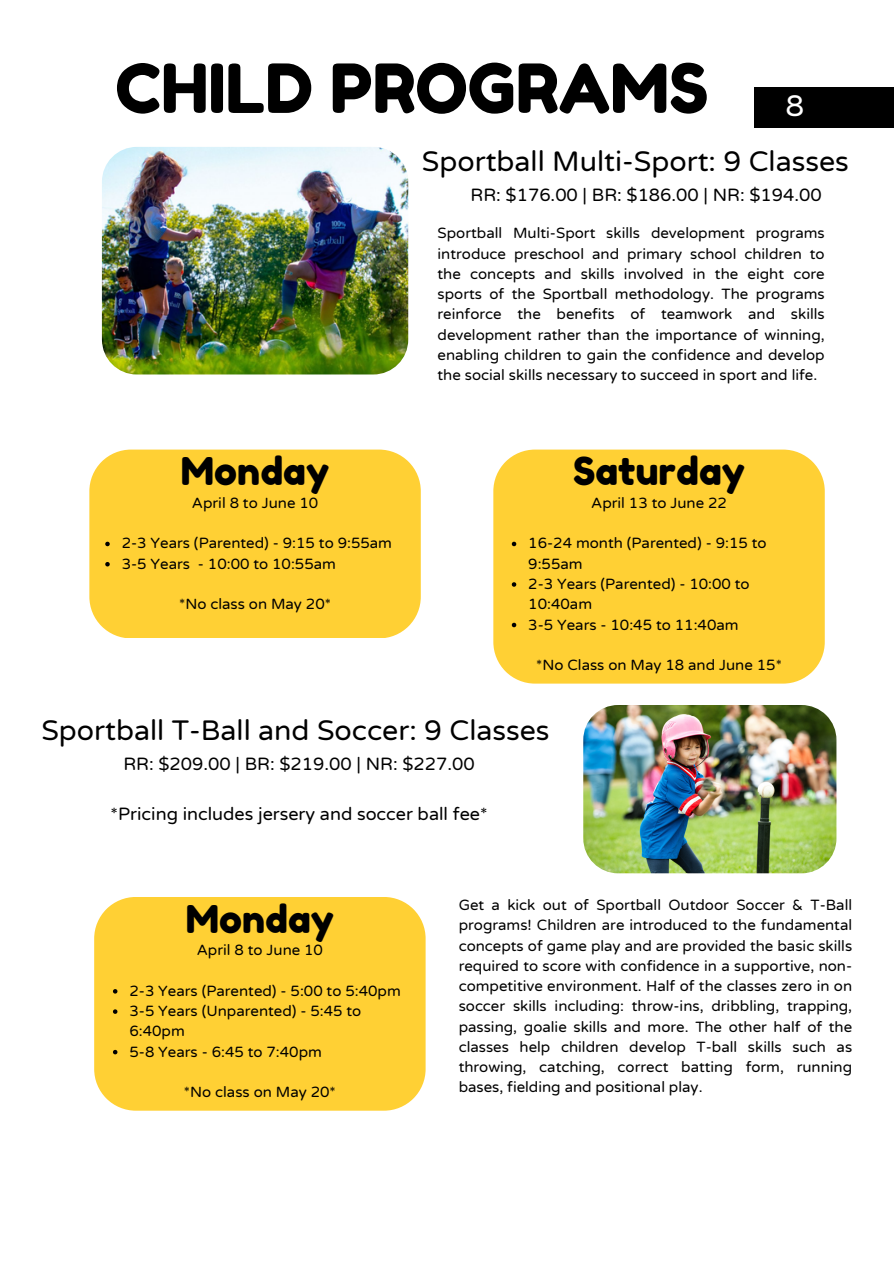
<style>
.page{position:relative;width:894px;height:1264px;background:#fff}
.page>*{position:absolute;margin:0;border:0;box-sizing:border-box;transform-origin:0 0}
.t1{font:67.5px "Fredoka One";color:#000}
.t2{font:38.25px "Fredoka One";color:#000}
.t3{font:30px "Varela Round";color:#fff}
.t4{font:28.5px "Varela Round";color:#000}
.t5{font:18px "Varela Round";color:#000}
.t6{font:15px/20.2px "Varela Round";color:#000}
</style>
<div class="page">
<div style="left:754px;top:87px;width:139px;height:40px;background:#000"></div>
<div style="left:493px;top:449px;width:331px;height:234px;background:#ffd034"></div>
<img style="left:102px;top:147px;width:306px;height:227px;border-radius:35px">
<img style="left:583px;top:705px;width:253px;height:168px">
<svg style="left:511px;top:541px;width:5px;height:5px"></svg>
<svg style="left:511px;top:582px;width:5px;height:4px"></svg>
<svg style="left:511px;top:622px;width:5px;height:5px"></svg>
<div style="left:89px;top:449px;width:331px;height:189px;background:#ffd034"></div>
<svg style="left:105px;top:541px;width:5px;height:5px"></svg>
<svg style="left:105px;top:562px;width:5px;height:4px"></svg>
<div style="left:94px;top:897px;width:331px;height:213px;background:#ffd034"></div>
<svg style="left:113px;top:989px;width:4px;height:4px"></svg>
<svg style="left:113px;top:1009px;width:4px;height:4px"></svg>
<svg style="left:113px;top:1049px;width:4px;height:5px"></svg>
<h1 class="t1" style="left:115px;top:47px;width:594px">CHILD PROGRAMS</h1>
<h3 class="t3" style="left:785px;top:88px;width:20px">8</h3>
<h3 class="t4" style="left:422px;top:145px;width:428px">Sportball Multi-Sport: 9 Classes</h3>
<p class="t5" style="left:470px;top:185px;width:352px">RR: $176.00 | BR: $186.00 | NR: $194.00</p>
<p class="t6" style="left:437px;top:223px;width:388px;text-align:justify">Sportball Multi-Sport skills development programs introduce preschool and primary school children to the concepts and skills involved in the eight core sports of the Sportball methodology. The programs reinforce the benefits of teamwork and skills development rather than the importance of winning, enabling children to gain the confidence and develop the social skills necessary to succeed in sport and life.</p>
<h2 class="t2" style="left:181px;top:448px;width:150px">Monday</h2>
<h2 class="t2" style="left:573px;top:448px;width:173px">Saturday</h2>
<p class="t6" style="left:192px;top:493px;width:128px">April 8 to June 10</p>
<p class="t6" style="left:122px;top:533px;width:272px">2-3 Years (Parented) - 9:15 to 9:55am<br>3-5 Years - 10:00 to 10:55am</p>
<p class="t6" style="left:179px;top:594px;width:153px">*No class on May 20*</p>
<p class="t6" style="left:591px;top:493px;width:137px">April 13 to June 22</p>
<p class="t6" style="left:528px;top:533px;width:240px">16-24 month (Parented) - 9:15 to<br>9:55am<br>2-3 Years (Parented) - 10:00 to<br>10:40am<br>3-5 Years - 10:45 to 11:40am</p>
<p class="t6" style="left:536px;top:655px;width:247px">*No Class on May 18 and June 15*</p>
<h3 class="t4" style="left:41px;top:713px;width:509px">Sportball T-Ball and Soccer: 9 Classes</h3>
<p class="t5" style="left:123px;top:753px;width:352px">RR: $209.00 | BR: $219.00 | NR: $227.00</p>
<p class="t5" style="left:111px;top:803px;width:378px">*Pricing includes jersery and soccer ball fee*</p>
<h2 class="t2" style="left:186px;top:895px;width:150px">Monday</h2>
<p class="t6" style="left:197px;top:940px;width:128px">April 8 to June 10</p>
<p class="t6" style="left:129px;top:981px;width:273px">2-3 Years (Parented) - 5:00 to 5:40pm<br>3-5 Years (Unparented) - 5:45 to<br>6:40pm<br>5-8 Years - 6:45 to 7:40pm</p>
<p class="t6" style="left:184px;top:1082px;width:153px">*No class on May 20*</p>
<p class="t6" style="left:458px;top:895px;width:395px;text-align:justify">Get a kick out of Sportball Outdoor Soccer &amp; T-Ball programs! Children are introduced to the fundamental concepts of game play and are provided the basic skills required to score with confidence in a supportive, non&shy;competitive environment. Half of the classes zero in on soccer skills including: throw-ins, dribbling, trapping, passing, goalie skills and more. The other half of the classes help children develop T-ball skills such as throwing, catching, correct batting form, running bases, fielding and positional play.</p>
</div>
